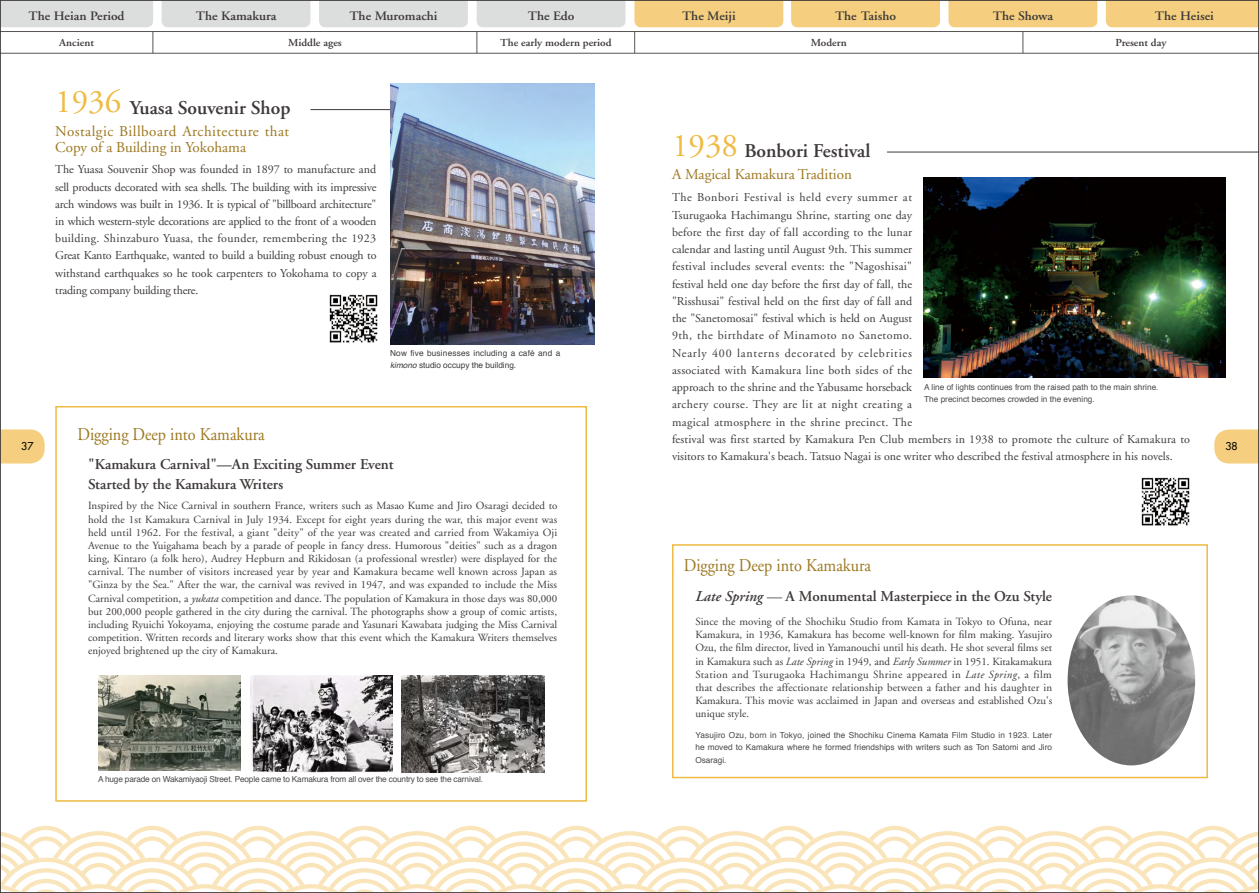
<style>
.page{position:relative;width:1259px;height:893px;background:#fff}
.page>*{position:absolute;margin:0;border:0;box-sizing:border-box;transform-origin:0 0}
.t1{font:33px "Adobe Garamond";color:#efbb42}
.t2{font:600 19.5px "Adobe Garamond";color:#3e3a39}
.t3{font:18px "Adobe Garamond";color:#9c771f;scale:.9 1}
.t4{font:600 15px/19.5px "Adobe Garamond";color:#3e3a39}
.t5{font:15px/15.8px "Adobe Garamond";letter-spacing:.03em;color:#9c771f}
.t6{font:15px "Adobe Garamond";color:#9c771f}
.t7{font:600 12.9px "Adobe Garamond";color:#3e3a39;scale:1.05 1}
.t8{font:12px/17.2px "Adobe Garamond";letter-spacing:.01em;color:#3e3a39}
.t9{font:10.95px/13.2px "Adobe Garamond";color:#3e3a39;text-align:justify}
.t10{font:600 10.65px "Adobe Garamond";color:#3e3a39;scale:1.05 1}
.t11{font:10.5px "Futura";color:#000}
.t12{font:8.25px/12px "Helvetica";color:#4c4948}
.t13{font:8.25px "Helvetica";letter-spacing:-.02em;color:#4c4948}
.t14{font:8.25px/12px "Helvetica";letter-spacing:.02em;color:#3e3a39}
.s1{font-style:italic}
.s2{font-weight:400;font-style:italic}
</style>
<div class="page">
<div style="left:162px;top:2px;width:148px;height:25px;background:#dcdddd"></div>
<div style="left:319px;top:2px;width:149px;height:25px;background:#dcdddd"></div>
<hr style="left:0;top:31px;width:1259px;height:1px;background:#575554">
<hr style="left:0;top:53px;width:1259px;height:1px;background:#575554">
<svg style="left:2px;top:2px;width:152px;height:51px"></svg>
<svg style="left:476px;top:2px;width:149px;height:51px"></svg>
<svg style="left:2px;top:826px;width:1255px;height:65px"></svg>
<div style="left:1106px;top:2px;width:151px;height:25px;background:#f5cf7f"></div>
<svg style="left:948px;top:2px;width:149px;height:51px"></svg>
<div style="left:791px;top:2px;width:149px;height:25px;background:#f5cf7f"></div>
<svg style="left:634px;top:2px;width:149px;height:51px"></svg>
<div style="left:55px;top:406px;width:532px;height:396px;border:2px solid #efbb42"></div>
<div style="left:672px;top:544px;width:536px;height:234px;border:2px solid #efbb42"></div>
<svg style="left:2px;top:429px;width:43px;height:34px"></svg>
<svg style="left:1214px;top:429px;width:43px;height:34px"></svg>
<hr style="left:887px;top:152px;width:372px;height:1px;background:#3e3a39">
<img style="left:923px;top:177px;width:302px;height:200px">
<img style="left:98px;top:676px;width:143px;height:95px">
<img style="left:250px;top:676px;width:143px;height:96px">
<img style="left:401px;top:676px;width:143px;height:96px">
<hr style="left:310px;top:109px;width:232px;height:1px;background:#3e3a39">
<img style="left:390px;top:84px;width:204px;height:261px">
<img style="left:329px;top:294px;width:49px;height:49px">
<img style="left:1141px;top:477px;width:49px;height:49px">
<img style="left:1067px;top:595px;width:128px;height:170px">
<p class="t7" style="left:29px;top:9px;width:93px">The Heian Period</p>
<p class="t10" style="left:59px;top:37px;width:35px">Ancient</p>
<p class="t10" style="left:288px;top:37px;width:53px">Middle ages</p>
<p class="t10" style="left:500px;top:37px;width:107px">The early modern period</p>
<p class="t10" style="left:811px;top:37px;width:36px">Modern</p>
<p class="t10" style="left:1115px;top:37px;width:50px">Present day</p>
<p class="t7" style="left:196px;top:9px;width:78px">The Kamakura</p>
<p class="t7" style="left:349px;top:9px;width:85px">The Muromachi</p>
<p class="t7" style="left:528px;top:9px;width:46px">The Edo</p>
<p class="t7" style="left:682px;top:9px;width:53px">The Meiji</p>
<p class="t7" style="left:835px;top:9px;width:60px">The Taisho</p>
<p class="t7" style="left:992px;top:9px;width:59px">The Showa</p>
<p class="t7" style="left:1155px;top:9px;width:58px">The Heisei</p>
<h1 class="t1" style="left:55px;top:83px;width:68px">1936</h1>
<h2 class="t2" style="left:130px;top:97px;width:162px">Yuasa Souvenir Shop</h2>
<h3 class="t5" style="left:55px;top:124px;width:235px">Nostalgic Billboard Architecture that<br>Copy of a Building in Yokohama</h3>
<h1 class="t1" style="left:672px;top:127px;width:67px">1938</h1>
<h2 class="t2" style="left:744px;top:140px;width:128px">Bonbori Festival</h2>
<p class="t8" style="left:55px;top:161px;width:323px;text-align:justify">The Yuasa Souvenir Shop was founded in 1897 to manufacture and sell products decorated with sea shells. The building with its impressive arch windows was built in 1936. It is typical of "billboard architecture" in which western-style decorations are applied to the front of a wooden building. Shinzaburo Yuasa, the founder, remembering the 1923<br>Great Kanto Earthquake, wanted to build a building robust enough to withstand earthquakes so he took carpenters to Yokohama to copy a trading company building there.</p>
<h3 class="t6" style="left:672px;top:167px;width:181px">A Magical Kamakura Tradition</h3>
<p class="t8" style="left:672px;top:189px;width:519px">The Bonbori Festival is held every summer at<br>Tsurugaoka Hachimangu Shrine, starting one day<br>before the first day of fall according to the lunar<br>calendar and lasting until August 9th. This summer<br>festival includes several events: the "Nagoshisai"<br>festival held one day before the first day of fall, the<br>"Risshusai" festival held on the first day of fall and<br>the "Sanetomosai" festival which is held on August<br>9th, the birthdate of Minamoto no Sanetomo.<br>Nearly 400 lanterns decorated by celebrities<br>associated with Kamakura line both sides of the<br>approach to the shrine and the Yabusame horseback<br>archery course. They are lit at night creating a<br>magical atmosphere in the shrine precinct. The<br>festival was first started by Kamakura Pen Club members in 1938 to promote the culture of Kamakura to visitors to Kamakura's beach. Tatsuo Nagai is one writer who described the festival atmosphere in his novels.</p>
<p class="t14" style="left:390px;top:348px;width:172px">Now five businesses including a café and a <span class="s1">kimono</span> studio occupy the building.</p>
<p class="t12" style="left:924px;top:381px;width:236px">A line of lights continues from the raised path to the main shrine.<br>The precinct becomes crowded in the evening.</p>
<h3 class="t3" style="left:78px;top:425px;width:209px">Digging Deep into Kamakura</h3>
<p class="t11" style="left:21px;top:440px;width:14px">37</p>
<p class="t11" style="left:1225px;top:440px;width:14px">38</p>
<h3 class="t4" style="left:88px;top:455px;width:307px">"Kamakura Carnival"—An Exciting Summer Event<br>Started by the Kamakura Writers</h3>
<p class="t9" style="left:88px;top:499px;width:471px">Inspired by the Nice Carnival in southern France, writers such as Masao Kume and Jiro Osaragi decided to hold the 1st Kamakura Carnival in July 1934. Except for eight years during the war, this major event was held until 1962. For the festival, a giant "deity" of the year was created and carried from Wakamiya Oji Avenue to the Yuigahama beach by a parade of people in fancy dress. Humorous "deities" such as a dragon king, Kintaro (a folk hero), Audrey Hepburn and Rikidosan (a professional wrestler) were displayed for the carnival. The number of visitors increased year by year and Kamakura became well known across Japan as "Ginza by the Sea." After the war, the carnival was revived in 1947, and was expanded to include the Miss Carnival competition, a <span class="s1">yukata</span> competition and dance. The population of Kamakura in those days was 80,000 but 200,000 people gathered in the city during the carnival. The photographs show a group of comic artists, including Ryuichi Yokoyama, enjoying the costume parade and Yasunari Kawabata judging the Miss Carnival competition. Written records and literary works show that this event which the Kamakura Writers themselves enjoyed brightened up the city of Kamakura.</p>
<p class="t13" style="left:98px;top:773px;width:386px">A huge parade on Wakamiyaoji Street. People came to Kamakura from all over the country to see the carnival.</p>
<h3 class="t3" style="left:684px;top:556px;width:209px">Digging Deep into Kamakura</h3>
<h3 class="t4" style="left:695px;top:586px;width:358px"><span class="s1">Late Spring</span> <span class="s2">—</span> A Monumental Masterpiece in the Ozu Style</h3>
<p class="t9" style="left:695px;top:615px;width:358px">Since the moving of the Shochiku Studio from Kamata in Tokyo to Ofuna, near Kamakura, in 1936, Kamakura has become well-known for film making. Yasujiro Ozu, the film director, lived in Yamanouchi until his death. He shot several films set in Kamakura such as <span class="s1">Late Spring</span> in 1949, and <span class="s1">Early Summer</span> in 1951. Kitakamakura Station and Tsurugaoka Hachimangu Shrine appeared in <span class="s1">Late Spring</span>, a film that describes the affectionate relationship between a father and his daughter in Kamakura. This movie was acclaimed in Japan and overseas and established Ozu's unique style.</p>
<p class="t12" style="left:695px;top:730px;width:358px;text-align:justify">Yasujiro Ozu, born in Tokyo, joined the Shochiku Cinema Kamata Film Studio in 1923. Later he moved to Kamakura where he formed friendships with writers such as Ton Satomi and Jiro Osaragi.</p>
</div>
